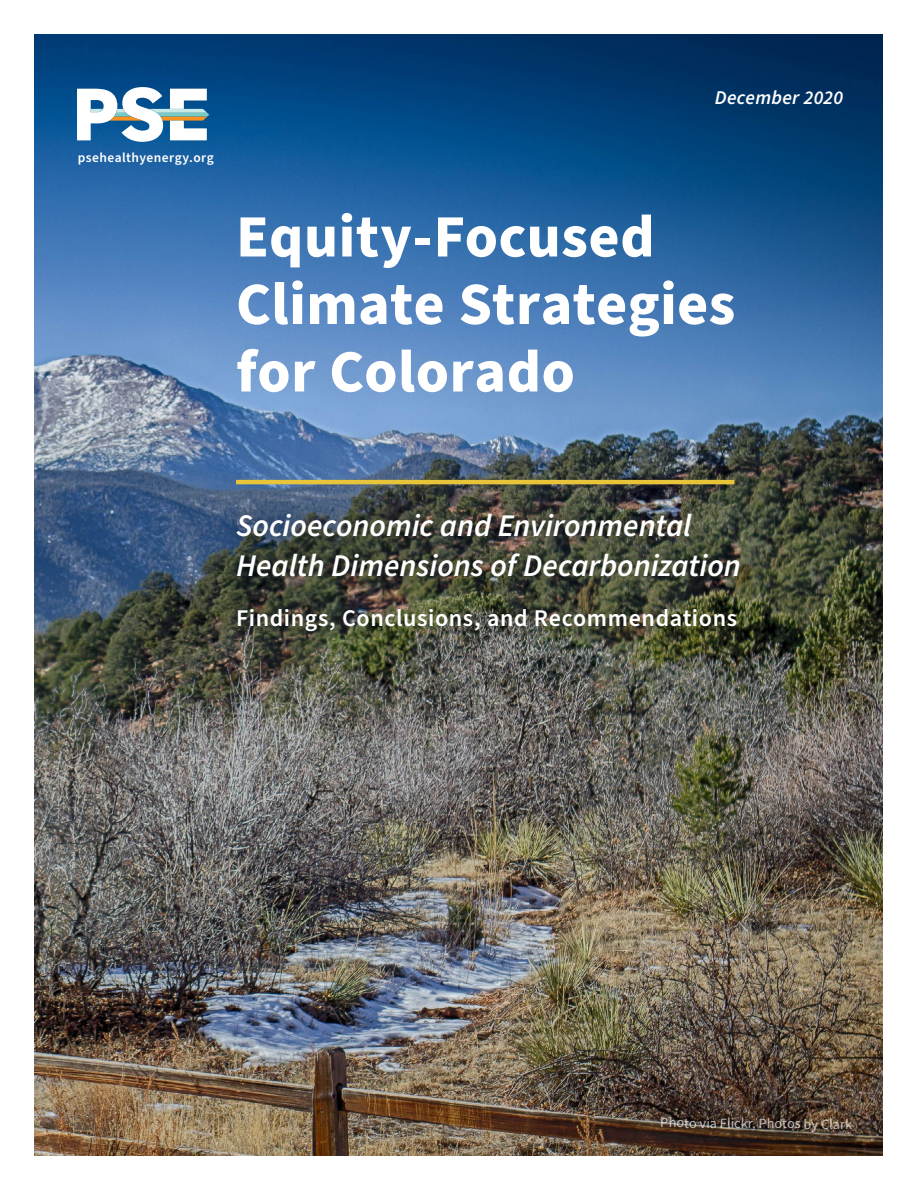
<style>
.page{position:relative;width:918px;height:1188px;background:#fff}
.page>*{position:absolute;margin:0;border:0;box-sizing:border-box;transform-origin:0 0}
.t1{font:700 60px/67.5px "Source Sans Pro";letter-spacing:.005em;color:#fff}
.t2{font:italic 600 31.5px/40.5px "Source Sans Pro";color:#fff}
.t3{font:600 24px "Source Sans Pro";letter-spacing:.025em;color:#fff}
.t4{font:italic 600 19.5px "Source Sans Pro";letter-spacing:.015em;color:#fff}
.t5{font:14.25px "Source Sans Pro";color:#fff}
.t6{font:600 13.5px "Source Sans Pro";letter-spacing:.035em;color:#fff}
</style>
<div class="page">
<img style="left:35px;top:34px;width:847px;height:1122px">
<div style="left:216px;top:492px;width:545px;height:159px;background:#000;opacity:.6"></div>
<hr style="left:236px;top:480px;width:498px;height:4px;background:#e8c43a">
<svg style="left:78px;top:87px;width:131px;height:55px"></svg>
<p class="t6" style="left:78px;top:148px;width:138px">psehealthyenergy.org</p>
<p class="t4" style="left:715px;top:84px;width:130px">December 2020</p>
<h1 class="t1" style="left:236px;top:204px;width:501px">Equity-Focused<br>Climate Strategies for Colorado</h1>
<p class="t2" style="left:236px;top:506px;width:506px">Socioeconomic and Environmental<br>Health Dimensions of Decarbonization</p>
<p class="t3" style="left:236px;top:602px;width:503px">Findings, Conclusions, and Recommendations</p>
<p class="t5" style="left:661px;top:1114px;width:193px">Photo via Flickr, Photos by Clark</p>
</div>
